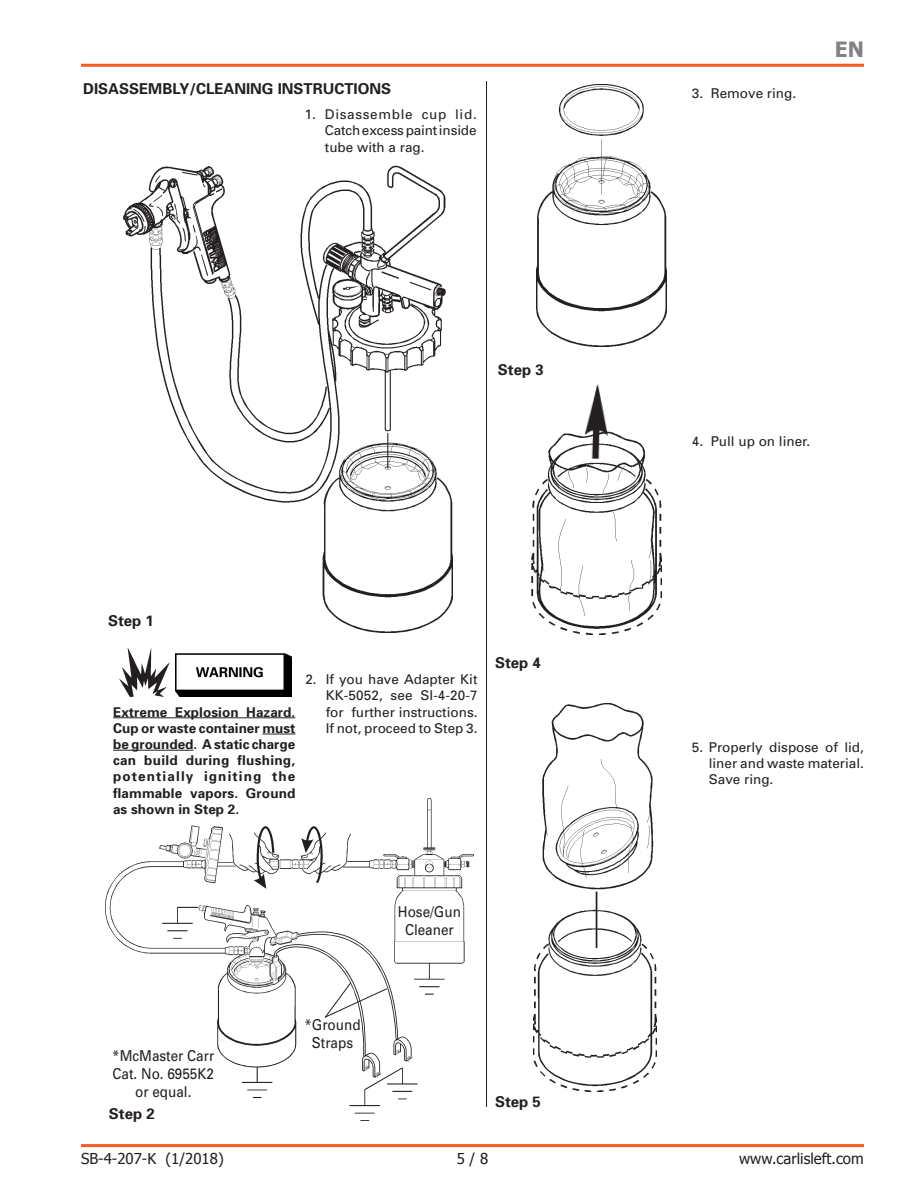
<style>
.page{position:relative;width:918px;height:1188px;background:#fff}
.page>*{position:absolute;margin:0;border:0;box-sizing:border-box;transform-origin:0 0}
.t1{font:700 21px "Tahoma";color:#808285}
.t2{font:15px/18px "Univers";color:#231f20;text-align:center;scale:.9 1}
.t3{font:700 15px "Univers";color:#231f20}
.t4{font:15px "Tahoma";color:#231f20}
.t5{font:13.5px/16.2px "Univers";color:#231f20;text-align:justify}
.t6{font:700 13.5px/16.2px "Univers";letter-spacing:.01em;color:#231f20;text-align:justify}
</style>
<div class="page">
<hr style="left:81px;top:64px;width:783px;height:3px;background:#f25b21">
<hr style="left:81px;top:1144px;width:783px;height:3px;background:#f25b21">
<img style="left:123px;top:166px;width:329px;height:467px">
<img style="left:537px;top:84px;width:129px;height:263px">
<img style="left:533px;top:704px;width:124px;height:388px">
<hr style="left:486px;top:81px;width:1px;height:1026px;background:#231f20">
<img style="left:531px;top:432px;width:131px;height:202px">
<img style="left:582px;top:384px;width:30px;height:75px">
<hr style="left:113px;top:717px;width:182px;height:1px;background:#231f20">
<hr style="left:262px;top:734px;width:33px;height:1px;background:#231f20">
<hr style="left:113px;top:750px;width:80px;height:1px;background:#231f20">
<img style="left:119px;top:648px;width:51px;height:49px">
<img style="left:105px;top:798px;width:368px;height:323px">
<img style="left:176px;top:653px;width:115px;height:44px">
<p class="t3" style="left:83px;top:79px;width:309px">DISASSEMBLY/CLEANING INSTRUCTIONS</p>
<p class="t5" style="left:325px;top:106px;width:153px;text-indent:-20px">1. Disassemble cup lid.<br>Catch excess paint inside tube with a rag.</p>
<p class="t3" style="left:498px;top:360px;width:47px">Step 3</p>
<p class="t3" style="left:108px;top:611px;width:47px">Step 1</p>
<p class="t6" style="left:113px;top:703px;width:184px">Extreme Explosion Hazard.<br>Cup or waste container must be grounded. A static charge can build during flushing, potentially igniting the flammable vapors. Ground as shown in Step 2.</p>
<p class="t5" style="left:326px;top:671px;width:153px;text-indent:-20px">2. If you have Adapter Kit KK-5052, see SI-4-20-7 for further instructions.<br>If not, proceed to Step 3.</p>
<p class="t3" style="left:495px;top:653px;width:47px">Step 4</p>
<p class="t2" style="left:112px;top:1046px;width:115px">*McMaster Carr<br>Cat. No. 6955K2 or equal.</p>
<p class="t3" style="left:109px;top:1104px;width:47px">Step 2</p>
<p class="t2" style="left:304px;top:1015px;width:64px">*Ground</p>
<p class="t2" style="left:312px;top:1033px;width:47px">Straps</p>
<p class="t2" style="left:398px;top:902px;width:72px">Hose/Gun<br>Cleaner</p>
<p class="t3" style="left:495px;top:1092px;width:47px">Step 5</p>
<p class="t4" style="left:81px;top:1148px;width:144px">SB-4-207-K (1/2018)</p>
<p class="t4" style="left:457px;top:1148px;width:33px">5 / 8</p>
<p class="t5" style="left:692px;top:84px;width:106px">3. Remove ring.</p>
<h1 class="t1" style="left:835px;top:35px;width:31px">EN</h1>
<p class="t5" style="left:692px;top:433px;width:120px">4. Pull up on liner.</p>
<p class="t5" style="left:709px;top:739px;width:157px;text-indent:-17px">5. Properly dispose of lid, liner and waste material.<br>Save ring.</p>
<p class="t4" style="left:739px;top:1148px;width:126px">www.carlisleft.com</p>
</div>
